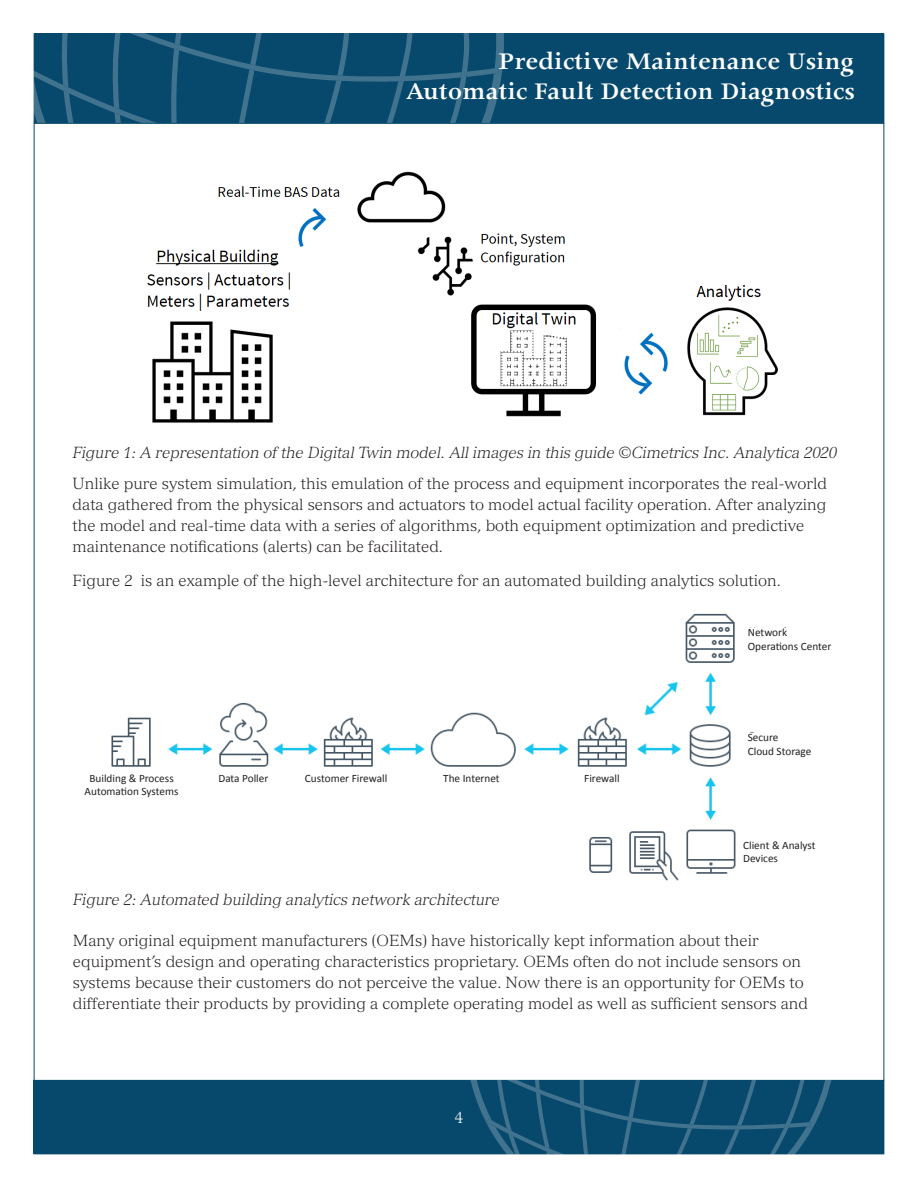
<style>
.page{position:relative;width:918px;height:1188px;background:#fff}
.page>*{position:absolute;margin:0;border:0;box-sizing:border-box;transform-origin:0 0}
.t1{font:600 27px "Apollo MT Std";color:#fff}
.body{font:300 15.75px/21px "Versailles LT Std";color:#231f20}
.body-2{font:italic 300 15.75px "Versailles LT Std";color:#231f20}
.body-3{font:300 15.75px "Versailles LT Std";color:#fff}
.t2{font:11.25px "Calibri";color:#231f20}
</style>
<div class="page">
<img style="left:111px;top:613px;width:676px;height:268px">
<div style="left:34px;top:34px;width:850px;height:89px;background:#06496d"></div>
<svg style="left:34px;top:34px;width:470px;height:89px"></svg>
<hr style="left:34px;top:123px;width:850px;height:1px;background:#06496d">
<div style="left:34px;top:1080px;width:850px;height:74px;background:#06496d"></div>
<svg style="left:470px;top:1080px;width:362px;height:74px"></svg>
<div style="left:80px;top:774px;width:103px;height:31px;background:#fff"></div>
<div style="left:192px;top:774px;width:103px;height:31px;background:#fff"></div>
<div style="left:295px;top:774px;width:102px;height:31px;background:#fff"></div>
<div style="left:420px;top:774px;width:103px;height:31px;background:#fff"></div>
<div style="left:551px;top:774px;width:102px;height:31px;background:#fff"></div>
<div style="left:748px;top:628px;width:102px;height:31px;background:#fff"></div>
<div style="left:748px;top:733px;width:102px;height:31px;background:#fff"></div>
<div style="left:743px;top:840px;width:103px;height:32px;background:#fff"></div>
<img style="left:147px;top:171px;width:631px;height:252px">
<p class="t1" style="left:498px;top:47px;width:358px">Predictive Maintenance Using</p>
<p class="t1" style="left:406px;top:77px;width:451px">Automatic Fault Detection Diagnostics</p>
<p class="body-2" style="left:73px;top:443px;width:766px">Figure 1: A representation of the Digital Twin model. All images in this guide ©Cimetrics Inc. Analytica 2020</p>
<p class="body" style="left:73px;top:473px;width:756px">Unlike pure system simulation, this emulation of the process and equipment incorporates the real-world data gathered from the physical sensors and actuators to model actual facility operation. After analyzing the model and real-time data with a series of algorithms, both equipment optimization and predictive maintenance notifications (alerts) can be facilitated.</p>
<p class="body" style="left:73px;top:570px;width:710px">Figure 2 is an example of the high-level architecture for an automated building analytics solution.</p>
<p class="t2" style="left:748px;top:625px;width:41px">Network</p>
<p class="t2" style="left:748px;top:638px;width:85px">Operations Center</p>
<p class="t2" style="left:89px;top:770px;width:86px">Building &amp; Process</p>
<p class="t2" style="left:85px;top:784px;width:95px">Automation Systems</p>
<p class="t2" style="left:218px;top:770px;width:51px">Data Poller</p>
<p class="t2" style="left:305px;top:770px;width:84px">Customer Firewall</p>
<p class="t2" style="left:443px;top:770px;width:58px">The Internet</p>
<p class="t2" style="left:584px;top:770px;width:37px">Firewall</p>
<p class="t2" style="left:748px;top:730px;width:32px">Secure</p>
<p class="t2" style="left:748px;top:743px;width:65px">Cloud Storage</p>
<p class="t2" style="left:743px;top:837px;width:74px">Client &amp; Analyst</p>
<p class="t2" style="left:743px;top:851px;width:36px">Devices</p>
<p class="body-2" style="left:73px;top:890px;width:428px">Figure 2: Automated building analytics network architecture</p>
<p class="body" style="left:73px;top:930px;width:737px">Many original equipment manufacturers (OEMs) have historically kept information about their equipment’s design and operating characteristics proprietary. OEMs often do not include sensors on systems because their customers do not perceive the value. Now there is an opportunity for OEMs to differentiate their products by providing a complete operating model as well as sufficient sensors and</p>
<p class="body-3" style="left:455px;top:1108px;width:10px">4</p>
</div>
